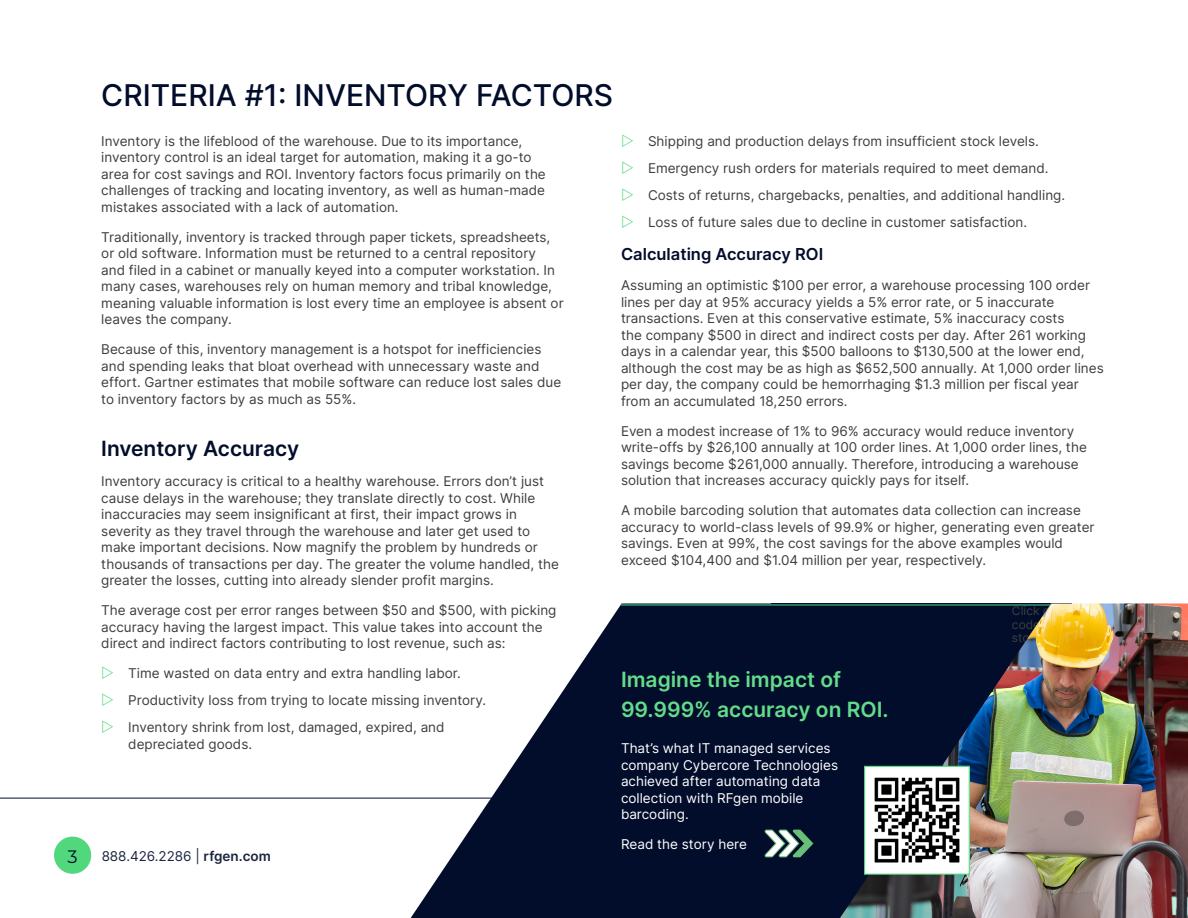
<style>
.page{position:relative;width:1188px;height:918px;background:#fff}
.page>*{position:absolute;margin:0;border:0;box-sizing:border-box;transform-origin:0 0}
.t1{font:500 30px "Inter";color:#020d2b}
.body{font:600 21px/30px "Inter";color:#62dc8a}
.SubHeader{font:600 21px "Inter";color:#020d2b}
.t2{font:18px "Montserrat";color:#020d2b}
.t3{font:600 16.5px "Inter";color:#020d2b}
.body-2{font:13.5px/16.5px "Inter";color:#3e3e3f}
.body-3{font:13.5px/16.5px "Inter";color:#fff}
.t4{font:13.5px "Inter";color:#1b2540}
.body-4{font:12px "Inter";color:#3e3e3f}
.s1{font-weight:600}
</style>
<div class="page">
<div style="left:54px;top:837px;width:37px;height:37px;background:#51d87d;border-radius:50%"></div>
<hr style="left:0;top:798px;width:1188px;height:1px;background:#020d2b">
<svg style="left:411px;top:603px;width:360px;height:315px;fill:#020d2b"></svg>
<div style="left:771px;top:603px;width:300px;height:315px;background:#020d2b"></div>
<hr style="left:621px;top:605px;width:567px;height:1px;background:#51d87d">
<svg style="left:763px;top:829px;width:50px;height:29px"></svg>
<img style="left:840px;top:603px;width:348px;height:315px">
<img style="left:866px;top:768px;width:102px;height:105px">
<div style="left:864px;top:766px;width:106px;height:109px;border:1px solid #51d87d"></div>
<p class="t1" style="left:101px;top:73px;width:513px">CRITERIA #1: INVENTORY FACTORS</p>
<p class="body-2" style="left:101px;top:132px;width:446px">Inventory is the lifeblood of the warehouse. Due to its importance, inventory control is an ideal target for automation, making it a go-to area for cost savings and ROI. Inventory factors focus primarily on the challenges of tracking and locating inventory, as well as human-made mistakes associated with a lack of automation.</p>
<p class="body-2" style="left:101px;top:228px;width:464px">Traditionally, inventory is tracked through paper tickets, spreadsheets, or old software. Information must be returned to a central repository<br>and filed in a cabinet or manually keyed into a computer workstation. In many cases, warehouses rely on human memory and tribal knowledge, meaning valuable information is lost every time an employee is absent or leaves the company.</p>
<p class="body-2" style="left:101px;top:341px;width:461px">Because of this, inventory management is a hotspot for inefficiencies and spending leaks that bloat overhead with unnecessary waste and effort. Gartner estimates that mobile software can reduce lost sales due to inventory factors by as much as 55%.</p>
<p class="SubHeader" style="left:101px;top:433px;width:200px">Inventory Accuracy</p>
<p class="body-2" style="left:101px;top:473px;width:459px">Inventory accuracy is critical to a healthy warehouse. Errors don’t just cause delays in the warehouse; they translate directly to cost. While inaccuracies may seem insignificant at first, their impact grows in severity as they travel through the warehouse and later get used to make important decisions. Now magnify the problem by hundreds or thousands of transactions per day. The greater the volume handled, the greater the losses, cutting into already slender profit margins.</p>
<p class="body-2" style="left:101px;top:602px;width:457px">The average cost per error ranges between $50 and $500, with picking accuracy having the largest impact. This value takes into account the direct and indirect factors contributing to lost revenue, such as:</p>
<p class="body-2" style="left:128px;top:665px;width:334px">Time wasted on data entry and extra handling labor.</p>
<p class="body-2" style="left:128px;top:692px;width:360px">Productivity loss from trying to locate missing inventory.</p>
<p class="body-2" style="left:128px;top:719px;width:318px">Inventory shrink from lost, damaged, expired, and depreciated goods.</p>
<h3 class="t2" style="left:68px;top:844px;width:12px">3</h3>
<p class="t4" style="left:102px;top:847px;width:171px">888.426.2286 | <span class="s1">rfgen.com</span></p>
<p class="body-2" style="left:648px;top:132px;width:392px">Shipping and production delays from insufficient stock levels.</p>
<p class="body-2" style="left:648px;top:159px;width:402px">Emergency rush orders for materials required to meet demand.</p>
<p class="body-2" style="left:648px;top:186px;width:419px">Costs of returns, chargebacks, penalties, and additional handling.</p>
<p class="body-2" style="left:648px;top:213px;width:381px">Loss of future sales due to decline in customer satisfaction.</p>
<h3 class="t3" style="left:621px;top:242px;width:204px">Calculating Accuracy ROI</h3>
<p class="body-2" style="left:621px;top:277px;width:484px">Assuming an optimistic $100 per error, a warehouse processing 100 order lines per day at 95% accuracy yields a 5% error rate, or 5 inaccurate transactions. Even at this conservative estimate, 5% inaccuracy costs<br>the company $500 in direct and indirect costs per day. After 261 working days in a calendar year, this $500 balloons to $130,500 at the lower end, although the cost may be as high as $652,500 annually. At 1,000 order lines per day, the company could be hemorrhaging $1.3 million per fiscal year from an accumulated 18,250 errors.</p>
<p class="body-2" style="left:621px;top:422px;width:467px">Even a modest increase of 1% to 96% accuracy would reduce inventory write-offs by $26,100 annually at 100 order lines. At 1,000 order lines, the savings become $261,000 annually. Therefore, introducing a warehouse solution that increases accuracy quickly pays for itself.</p>
<p class="body-2" style="left:621px;top:502px;width:475px">A mobile barcoding solution that automates data collection can increase accuracy to world-class levels of 99.9% or higher, generating even greater savings. Even at 99%, the cost savings for the above examples would exceed $104,400 and $1.04 million per year, respectively.</p>
<p class="body" style="left:621px;top:664px;width:269px">Imagine the impact of<br>99.999% accuracy on ROI.</p>
<p class="body-3" style="left:621px;top:740px;width:219px">That’s what IT managed services company Cybercore Technologies achieved after automating data collection with RFgen mobile barcoding.</p>
<p class="body-3" style="left:621px;top:836px;width:127px">Read the story here</p>
<p class="body-4" style="left:1012px;top:629px;width:33px">story.</p>
</div>
